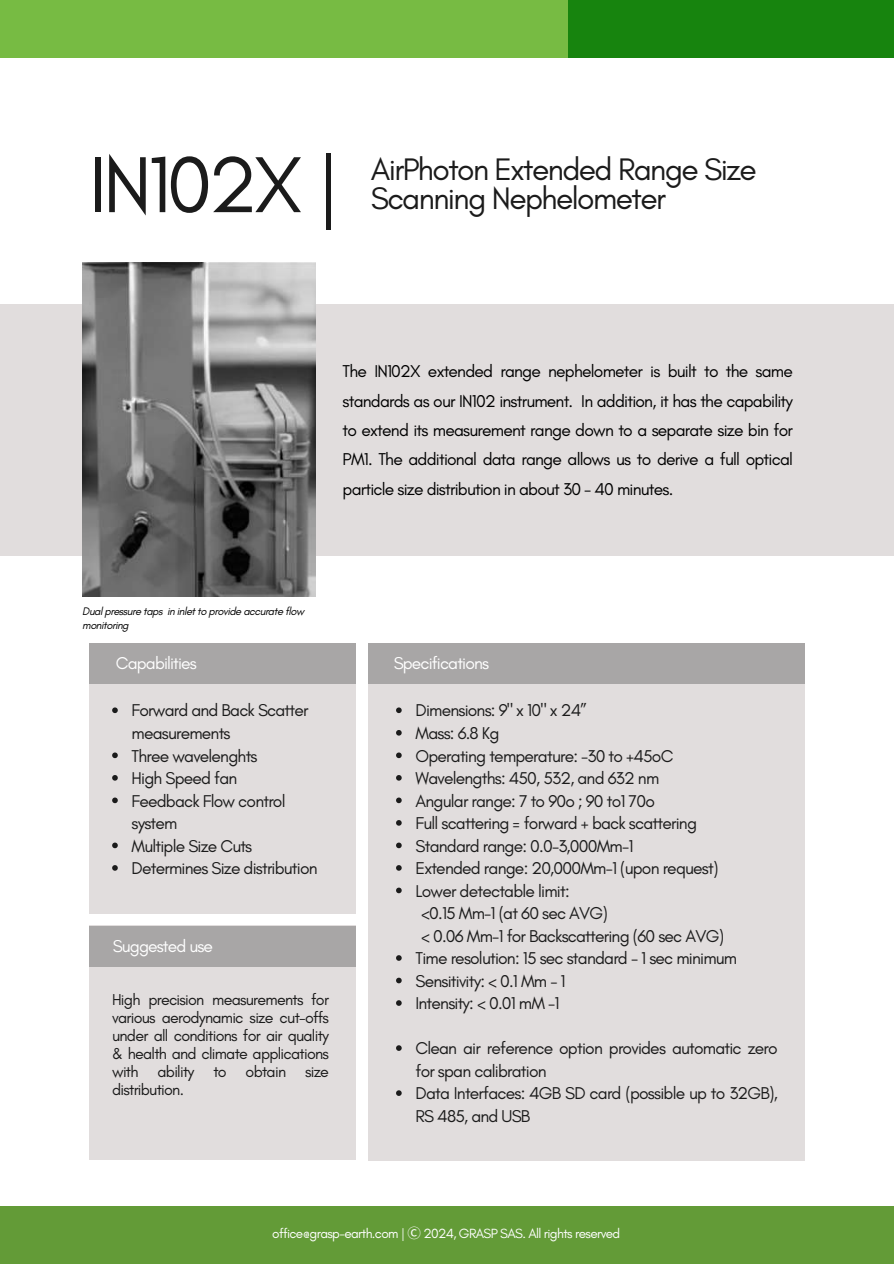
<style>
.page{position:relative;width:894px;height:1264px;background:#fff}
.page>*{position:absolute;margin:0;border:0;box-sizing:border-box;transform-origin:0 0}
.t1{font:80.7px "Glacial Indifference";letter-spacing:-.05em;color:#1b1b1b}
.t2{font:31.8px/29.2px "Glacial Indifference";letter-spacing:-.05em;color:#1b1b1b}
.t3{font:17.4px/22.5px "Glacial Indifference";letter-spacing:-.045em;color:#1b1b1b}
.t4{font:17.4px/29.2px "Glacial Indifference";letter-spacing:-.045em;color:#000;text-align:justify}
.t5{font:17.4px "Glacial Indifference";letter-spacing:-.05em;color:#fff}
.t6{font:16.05px/18px "Glacial Indifference";letter-spacing:-.045em;color:#1b1b1b;text-align:justify}
.t7{font:13.5px "Glacial Indifference";letter-spacing:-.045em;color:#fff}
.t8{font:italic 11.25px/14px "Glacial Indifference";letter-spacing:-.045em;color:#000}
.s1{font-family:"Noto Sans CJ Ksc"}
</style>
<div class="page">
<div style="left:0;top:0;width:586px;height:58px;background:#77bb43"></div>
<div style="left:568px;top:0;width:325px;height:58px;background:#17840e"></div>
<div style="left:0;top:1206px;width:893px;height:57px;background:#639b37"></div>
<div style="left:0;top:304px;width:893px;height:252px;background:#e1dddd"></div>
<img style="left:82px;top:263px;width:233px;height:333px">
<svg style="left:236px;top:487px;width:19px;height:19px"></svg>
<div style="left:89px;top:643px;width:267px;height:270px;background:#e1dddd"></div>
<div style="left:368px;top:643px;width:436px;height:517px;background:#e1dddd"></div>
<div style="left:89px;top:643px;width:267px;height:40px;background:#a8a6a6"></div>
<div style="left:368px;top:643px;width:436px;height:40px;background:#a8a6a6"></div>
<div style="left:89px;top:925px;width:267px;height:235px;background:#e1dddd"></div>
<div style="left:89px;top:925px;width:267px;height:41px;background:#a8a6a6"></div>
<svg style="left:112px;top:707px;width:6px;height:6px"></svg>
<svg style="left:112px;top:752px;width:6px;height:6px"></svg>
<svg style="left:112px;top:775px;width:6px;height:5px"></svg>
<svg style="left:112px;top:797px;width:6px;height:6px"></svg>
<svg style="left:112px;top:842px;width:6px;height:6px"></svg>
<svg style="left:112px;top:865px;width:6px;height:5px"></svg>
<svg style="left:396px;top:707px;width:5px;height:6px"></svg>
<svg style="left:396px;top:730px;width:5px;height:5px"></svg>
<svg style="left:396px;top:752px;width:5px;height:6px"></svg>
<svg style="left:396px;top:775px;width:5px;height:5px"></svg>
<svg style="left:396px;top:797px;width:5px;height:6px"></svg>
<svg style="left:396px;top:820px;width:5px;height:5px"></svg>
<svg style="left:396px;top:842px;width:5px;height:6px"></svg>
<svg style="left:396px;top:865px;width:5px;height:5px"></svg>
<svg style="left:396px;top:887px;width:5px;height:6px"></svg>
<svg style="left:396px;top:955px;width:5px;height:5px"></svg>
<svg style="left:396px;top:977px;width:5px;height:6px"></svg>
<svg style="left:396px;top:1000px;width:5px;height:5px"></svg>
<svg style="left:396px;top:1045px;width:5px;height:5px"></svg>
<svg style="left:396px;top:1090px;width:5px;height:5px"></svg>
<h1 class="t1" style="left:89px;top:135px;width:252px">IN102X |</h1>
<h2 class="t2" style="left:370px;top:154px;width:387px">AirPhoton Extended Range Size<br>Scanning Nephelometer</h2>
<p class="t4" style="left:342px;top:357px;width:451px">The IN102X extended range nephelometer is built to the same standards as our IN102 instrument. In addition, it has the capability to extend its measurement range down to a separate size bin for PM1. The additional data range allows us to derive a full optical particle size distribution in about 30 - 40 minutes.</p>
<p class="t8" style="left:82px;top:604px;width:223px">Dual pressure taps in inlet to provide accurate flow monitoring</p>
<p class="t5" style="left:116px;top:652px;width:82px">Capabilities</p>
<p class="t5" style="left:393px;top:652px;width:97px">Specifications</p>
<p class="t3" style="left:132px;top:699px;width:187px">Forward and Back Scatter measurements<br>Three wavelenghts<br>High Speed fan<br>Feedback Flow control system<br>Multiple Size Cuts<br>Determines Size distribution</p>
<p class="t3" style="left:415px;top:699px;width:173px">Dimensions: 9" x 10" x 24”</p>
<p class="t3" style="left:415px;top:721px;width:85px">Mass: 6.8 Kg</p>
<p class="t3" style="left:415px;top:744px;width:259px">Operating temperature: -30 to +45oC</p>
<p class="t3" style="left:415px;top:766px;width:245px">Wavelengths: 450, 532, and 632 nm</p>
<p class="t3" style="left:415px;top:789px;width:241px">Angular range: 7 to 90o ; 90 to1 70o</p>
<p class="t3" style="left:415px;top:811px;width:283px">Full scattering = forward + back scattering</p>
<p class="t3" style="left:415px;top:834px;width:219px">Standard range: 0.0-3,000Mm-1</p>
<p class="t3" style="left:415px;top:856px;width:304px">Extended range: 20,000Mm-1 (upon request)</p>
<p class="t3" style="left:415px;top:879px;width:156px">Lower detectable limit:</p>
<p class="t3" style="left:421px;top:901px;width:188px">&lt;0.15 Mm-1 (at 60 sec AVG)</p>
<p class="t3" style="left:421px;top:924px;width:304px">&lt; 0.06 Mm-1 for Backscattering (60 sec AVG)</p>
<p class="t3" style="left:415px;top:946px;width:323px">Time resolution: 15 sec standard - 1 sec minimum</p>
<p class="t3" style="left:415px;top:969px;width:151px">Sensitivity: &lt; 0.1 Mm - 1</p>
<p class="t3" style="left:415px;top:991px;width:145px">Intensity: &lt; 0.01 mM -1</p>
<p class="t3" style="left:415px;top:1036px;width:363px">Clean air reference option provides automatic zero for span calibration<br>Data Interfaces: 4GB SD card (possible up to 32GB), RS 485, and USB</p>
<p class="t5" style="left:113px;top:935px;width:102px">Suggested use</p>
<p class="t6" style="left:112px;top:990px;width:218px">High precision measurements for various aerodynamic size cut-offs under all conditions for air quality &amp; health and climate applications with ability to obtain size distribution.</p>
<p class="t7" style="left:272px;top:1225px;width:349px">office@grasp-earth.com | <span class="s1">Ⓒ</span> 2024, GRASP SAS. All rights reserved</p>
</div>
